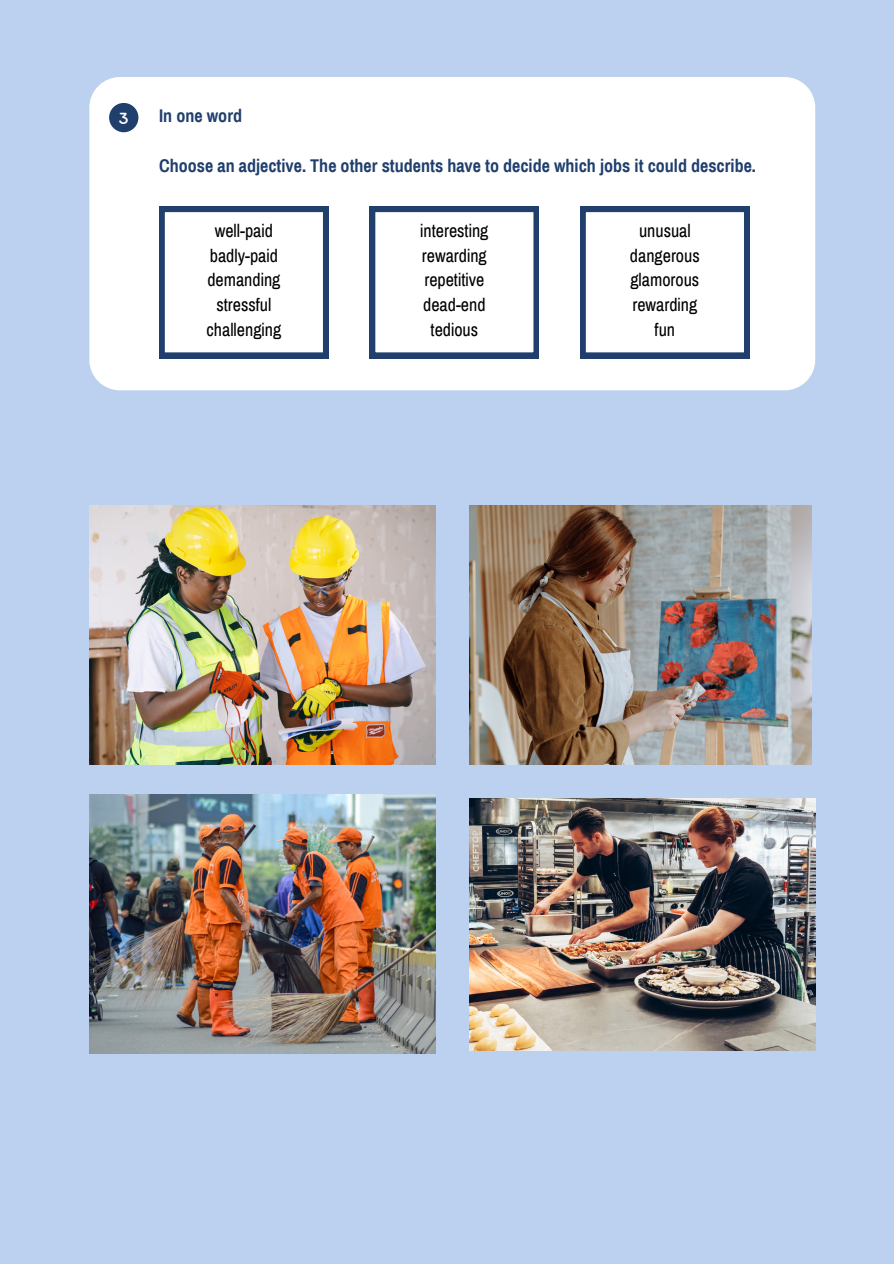
<style>
.page{position:relative;width:894px;height:1264px;background:#fff}
.page>*{position:absolute;margin:0;border:0;box-sizing:border-box;transform-origin:0 0}
.t1{font:18px "Archivo Narrow";color:#000}
.t2{font:700 18px "Archivo Narrow";color:#203f6d}
.t3{font:18px "Itim";color:#fff}
</style>
<div class="page">
<div style="left:0;top:0;width:893px;height:1263px;background:#bcd0f0"></div>
<div style="left:89px;top:77px;width:726px;height:313px;background:#fff;border-radius:30px"></div>
<div style="left:109px;top:103px;width:29px;height:29px;background:#203f6d;border-radius:50%"></div>
<svg style="left:580px;top:206px;width:168px;height:152px"></svg>
<svg style="left:159px;top:206px;width:169px;height:152px"></svg>
<svg style="left:369px;top:206px;width:169px;height:152px"></svg>
<img style="left:89px;top:505px;width:346px;height:259px">
<img style="left:469px;top:505px;width:342px;height:259px">
<img style="left:89px;top:794px;width:346px;height:259px">
<img style="left:469px;top:798px;width:346px;height:251px">
<p class="t3" style="left:119px;top:106px;width:11px">3</p>
<p class="t2" style="left:159px;top:106px;width:84px">In one word</p>
<p class="t2" style="left:159px;top:156px;width:598px">Choose an adjective. The other students have to decide which jobs it could describe.</p>
<p class="t1" style="left:215px;top:221px;width:60px">well-paid</p>
<p class="t1" style="left:210px;top:246px;width:70px">badly-paid</p>
<p class="t1" style="left:207px;top:270px;width:75px">demanding</p>
<p class="t1" style="left:216px;top:295px;width:56px">stressful</p>
<p class="t1" style="left:206px;top:320px;width:76px">challenging</p>
<p class="t1" style="left:420px;top:221px;width:70px">interesting</p>
<p class="t1" style="left:422px;top:246px;width:66px">rewarding</p>
<p class="t1" style="left:424px;top:270px;width:61px">repetitive</p>
<p class="t1" style="left:423px;top:295px;width:64px">dead-end</p>
<p class="t1" style="left:430px;top:320px;width:49px">tedious</p>
<h1 class="t1" style="left:639px;top:221px;width:53px">unusual</h1>
<h1 class="t1" style="left:629px;top:246px;width:71px">dangerous</h1>
<p class="t1" style="left:630px;top:270px;width:70px">glamorous</p>
<p class="t1" style="left:632px;top:295px;width:66px">rewarding</p>
<p class="t1" style="left:654px;top:320px;width:22px">fun</p>
</div>
